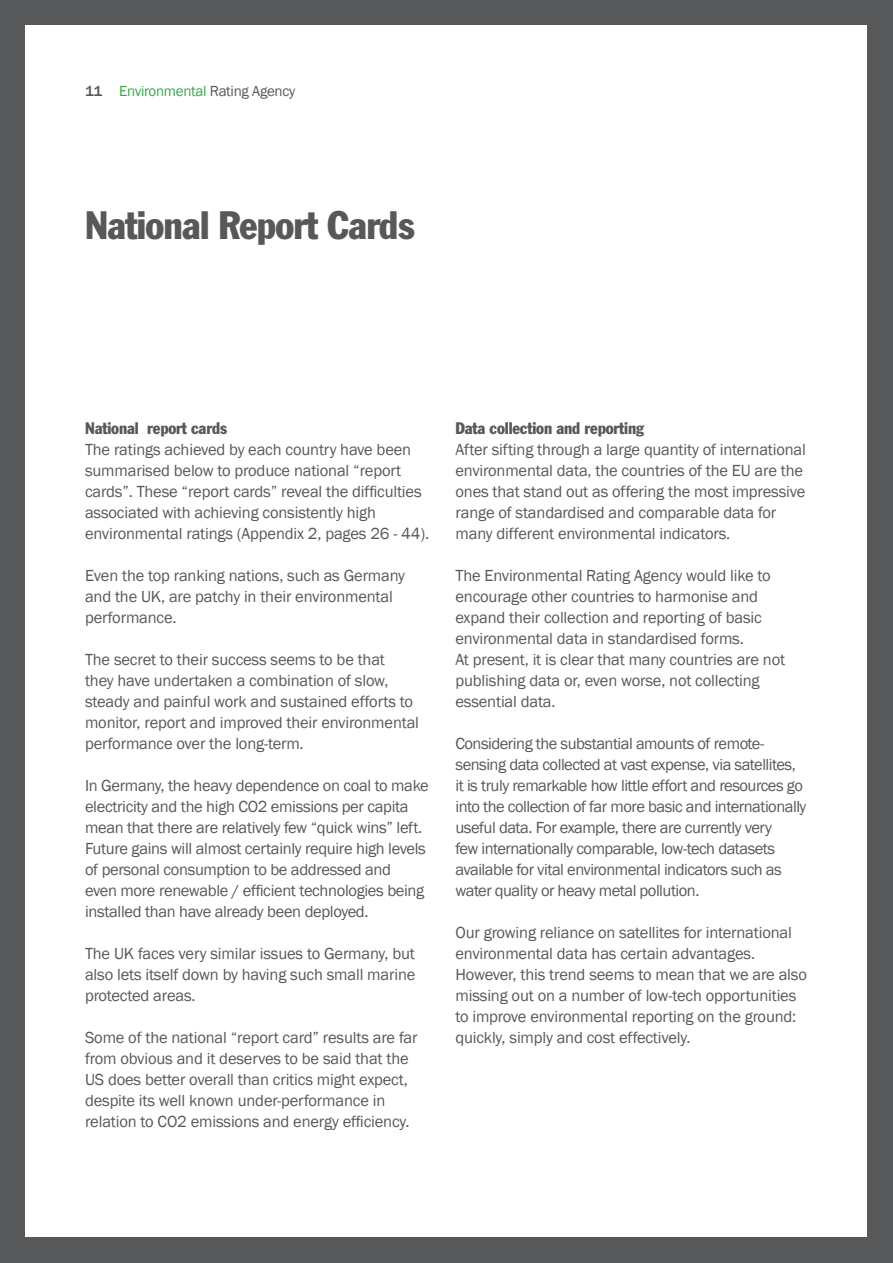
<style>
.page{position:relative;width:893px;height:1263px;background:#57585a}
.page>*{position:absolute;margin:0;border:0;box-sizing:border-box;transform-origin:0 0}
.t1{font:condensed 39px "Franklin Gothic";letter-spacing:-.02em;color:#57585a}
.t2{font:16.5px/21px "Franklin Gothic";letter-spacing:-.01em;color:#57585a}
.t3{font:16.5px/21px "Franklin Gothic";letter-spacing:-.03em;color:#57585a}
.t4{font:condensed 16.5px "Franklin Gothic";letter-spacing:-.01em;color:#57585a}
.t5{font:15px "Franklin Gothic";letter-spacing:-.02em;color:#34a945}
.s1{font-weight:500;color:#57585a}
.s2{color:#57585a}
</style>
<div class="page">
<div style="left:26px;top:26px;width:841px;height:1211px;background:#fff"></div>
<p class="t5" style="left:85px;top:81px;width:212px"><span class="s1">11</span> Environmental <span class="s2">Rating Agency</span></p>
<h1 class="t1" style="left:85px;top:202px;width:331px">National Report Cards</h1>
<p class="t4" style="left:85px;top:418px;width:144px">National report cards</p>
<p class="t2" style="left:85px;top:439px;width:346px">The ratings achieved by each country have been summarised below to produce national “report cards”. These “report cards” reveal the difficulties associated with achieving consistently high environmental ratings (Appendix 2, pages 26 - 44).</p>
<p class="t2" style="left:85px;top:565px;width:322px">Even the top ranking nations, such as Germany and the UK, are patchy in their environmental performance.</p>
<p class="t2" style="left:85px;top:649px;width:335px">The secret to their success seems to be that<br>they have undertaken a combination of slow, steady and painful work and sustained efforts to monitor, report and improved their environmental performance over the long-term.</p>
<p class="t2" style="left:85px;top:775px;width:345px">In Germany, the heavy dependence on coal to make electricity and the high CO2 emissions per capita mean that there are relatively few “quick wins” left.<br>Future gains will almost certainly require high levels of personal consumption to be addressed and<br>even more renewable / efficient technologies being installed than have already been deployed.</p>
<p class="t2" style="left:85px;top:943px;width:332px;text-align:justify">The UK faces very similar issues to Germany, but also lets itself down by having such small marine protected areas.</p>
<p class="t2" style="left:85px;top:1027px;width:334px">Some of the national “report card” results are far from obvious and it deserves to be said that the US does better overall than critics might expect, despite its well known under-performance in relation to CO2 emissions and energy efficiency.</p>
<p class="t4" style="left:455px;top:418px;width:190px">Data collection and reporting</p>
<p class="t2" style="left:455px;top:439px;width:352px">After sifting through a large quantity of international environmental data, the countries of the EU are the ones that stand out as offering the most impressive range of standardised and comparable data for many different environmental indicators.</p>
<p class="t2" style="left:455px;top:565px;width:331px">The Environmental Rating Agency would like to encourage other countries to harmonise and expand their collection and reporting of basic environmental data in standardised forms.<br>At present, it is clear that many countries are not publishing data or, even worse, not collecting essential data.</p>
<p class="t3" style="left:455px;top:733px;width:352px">Considering the substantial amounts of remote&shy;sensing data collected at vast expense, via satellites, it is truly remarkable how little effort and resources go into the collection of far more basic and internationally useful data. For example, there are currently very<br>few internationally comparable, low-tech datasets available for vital environmental indicators such as water quality or heavy metal pollution.</p>
<p class="t2" style="left:455px;top:922px;width:353px">Our growing reliance on satellites for international environmental data has certain advantages.<br>However, this trend seems to mean that we are also missing out on a number of low-tech opportunities to improve environmental reporting on the ground: quickly, simply and cost effectively.</p>
</div>
